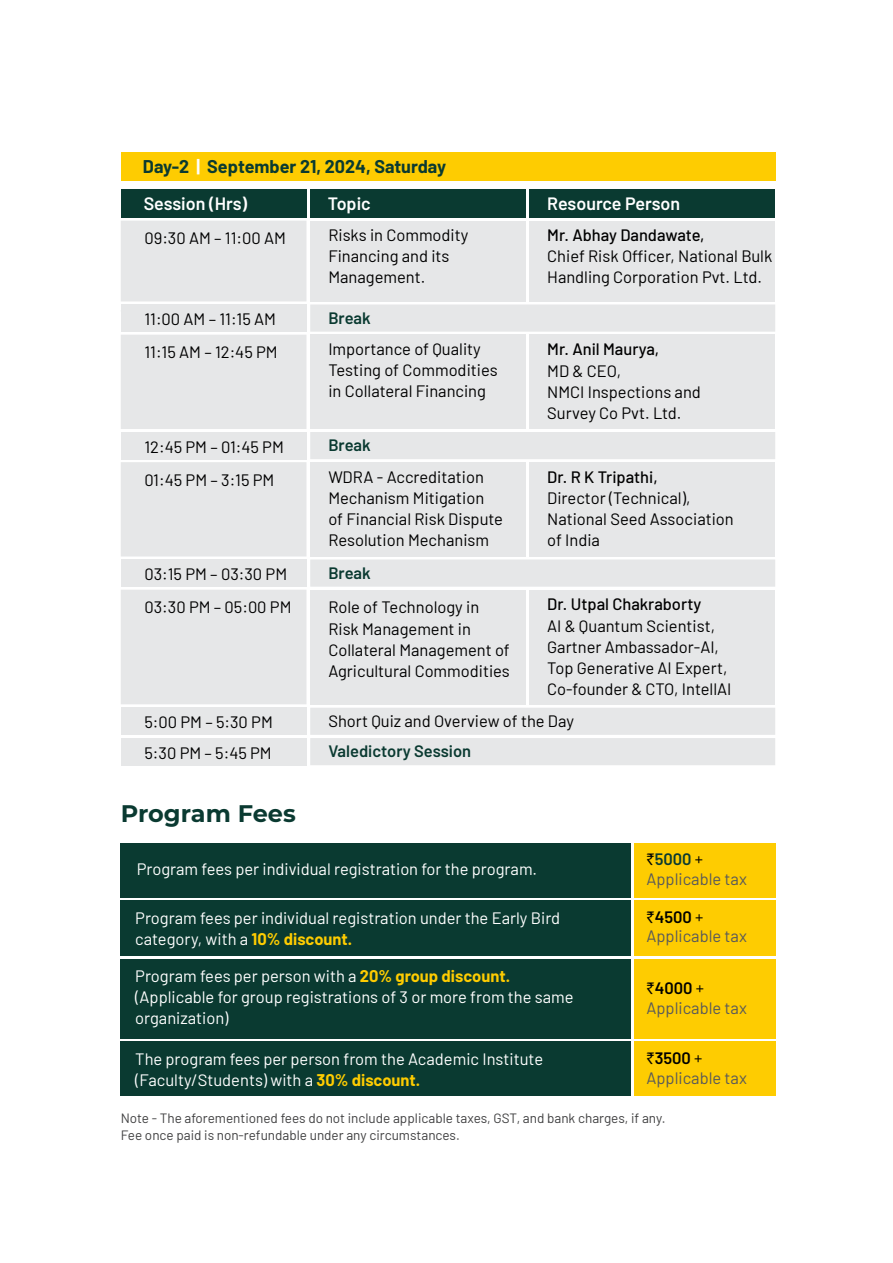
<style>
.page{position:relative;width:893px;height:1263px;background:#fff}
.page>*{position:absolute;margin:0;border:0;box-sizing:border-box;transform-origin:0 0}
.t1{font:700 24px "Montserrat";color:#0a3a31}
.t2{font:700 18px "Barlow";color:#0a3a31}
.t3{font:600 17.85px "Barlow";color:#fff}
.t4{font:16.5px/21px "Barlow";color:#000}
.t5{font:16.5px/21px "Barlow";color:#fff}
.t6{font:16.5px/19.5px "Barlow";color:#58595b}
.t7{font:500 16.5px "Barlow";color:#000}
.t8{font:600 16.5px "Barlow";color:#0a3a31}
.t9{font:13.5px/16.5px "Barlow";color:#404041}
.s1{color:#fff}
.s2{font-family:"Rupee";color:#000}
.s3{font-weight:600;color:#0a3a31}
.s4{color:#000}
.s5{font-weight:600;color:#000}
.s6{font-weight:700;color:#fecc01}
</style>
<div class="page">
<div style="left:121px;top:152px;width:654px;height:29px;background:#fecc01"></div>
<div style="left:121px;top:189px;width:185px;height:29px;background:#0a3a31"></div>
<div style="left:310px;top:189px;width:216px;height:29px;background:#0a3a31"></div>
<div style="left:530px;top:189px;width:245px;height:29px;background:#0a3a31"></div>
<div style="left:121px;top:221px;width:654px;height:544px;background:#e6e7e8"></div>
<div style="left:121px;top:843px;width:510px;height:54px;background:#0a3a31"></div>
<div style="left:121px;top:900px;width:510px;height:56px;background:#0a3a31"></div>
<div style="left:121px;top:959px;width:510px;height:79px;background:#0a3a31"></div>
<div style="left:121px;top:1041px;width:510px;height:55px;background:#0a3a31"></div>
<div style="left:634px;top:843px;width:141px;height:54px;background:#fecc01"></div>
<div style="left:634px;top:900px;width:141px;height:56px;background:#fecc01"></div>
<div style="left:634px;top:959px;width:141px;height:79px;background:#fecc01"></div>
<div style="left:634px;top:1041px;width:141px;height:55px;background:#fecc01"></div>
<p class="t2" style="left:143px;top:153px;width:305px">Day-2 <span class="s1">|</span> September 21, 2024, Saturday</p>
<p class="t3" style="left:144px;top:190px;width:105px">Session (Hrs)</p>
<p class="t3" style="left:328px;top:190px;width:44px">Topic</p>
<p class="t3" style="left:547px;top:190px;width:134px">Resource Person</p>
<p class="t4" style="left:144px;top:226px;width:143px">09:30 AM – 11:00 AM</p>
<p class="t4" style="left:328px;top:224px;width:142px">Risks in Commodity<br>Financing and its<br>Management.</p>
<p class="t7" style="left:547px;top:223px;width:159px">Mr. Abhay Dandawate,</p>
<p class="t4" style="left:547px;top:245px;width:227px">Chief Risk Officer, National Bulk<br>Handling Corporation Pvt. Ltd.</p>
<p class="t4" style="left:144px;top:307px;width:133px">11:00 AM – 11:15 AM</p>
<p class="t8" style="left:328px;top:306px;width:44px">Break</p>
<p class="t4" style="left:144px;top:341px;width:135px">11:15 AM – 12:45 PM</p>
<p class="t4" style="left:328px;top:338px;width:171px">Importance of Quality<br>Testing of Commodities in Collateral Financing</p>
<p class="t7" style="left:547px;top:337px;width:114px">Mr. Anil Maurya,</p>
<p class="t4" style="left:547px;top:359px;width:155px">MD &amp; CEO,<br>NMCI Inspections and<br>Survey Co Pvt. Ltd.</p>
<p class="t4" style="left:144px;top:435px;width:141px">12:45 PM – 01:45 PM</p>
<p class="t8" style="left:328px;top:433px;width:44px">Break</p>
<p class="t4" style="left:144px;top:468px;width:131px">01:45 PM – 3:15 PM</p>
<p class="t4" style="left:328px;top:465px;width:176px">WDRA - Accreditation<br>Mechanism Mitigation of Financial Risk Dispute<br>Resolution Mechanism</p>
<p class="t7" style="left:547px;top:465px;width:112px">Dr. R K Tripathi,</p>
<p class="t4" style="left:547px;top:486px;width:188px">Director (Technical),<br>National Seed Association of India</p>
<p class="t4" style="left:144px;top:562px;width:144px">03:15 PM – 03:30 PM</p>
<p class="t8" style="left:328px;top:561px;width:44px">Break</p>
<p class="t4" style="left:144px;top:595px;width:149px">03:30 PM – 05:00 PM</p>
<p class="t7" style="left:547px;top:592px;width:156px">Dr. Utpal Chakraborty</p>
<p class="t4" style="left:547px;top:614px;width:186px">AI &amp; Quantum Scientist,<br>Gartner Ambassador-AI,<br>Top Generative AI Expert,<br>Co-founder &amp; CTO, IntellAI</p>
<p class="t4" style="left:328px;top:596px;width:183px">Role of Technology in<br>Risk Management in<br>Collateral Management of<br>Agricultural Commodities</p>
<p class="t4" style="left:144px;top:710px;width:130px">5:00 PM – 5:30 PM</p>
<p class="t4" style="left:328px;top:709px;width:247px">Short Quiz and Overview of the Day</p>
<p class="t4" style="left:144px;top:741px;width:129px">5:30 PM – 5:45 PM</p>
<p class="t8" style="left:328px;top:739px;width:144px">Valedictory Session</p>
<h1 class="t1" style="left:121px;top:796px;width:176px">Program Fees</h1>
<p class="t6" style="left:646px;top:848px;width:102px"><span class="s2">`</span><span class="s3">5000</span> <span class="s4">+<br></span>Applicable tax</p>
<p class="t6" style="left:646px;top:906px;width:102px"><span class="s2">`</span><span class="s5">4500</span> <span class="s4">+<br></span>Applicable tax</p>
<p class="t6" style="left:646px;top:977px;width:102px"><span class="s2">`</span><span class="s5">4000</span> <span class="s4">+<br></span>Applicable tax</p>
<p class="t6" style="left:646px;top:1047px;width:102px"><span class="s2">`</span><span class="s5">3500</span> <span class="s4">+<br></span>Applicable tax</p>
<p class="t9" style="left:121px;top:1109px;width:546px">Note - The aforementioned fees do not include applicable taxes, GST, and bank charges, if any.<br>Fee once paid is non-refundable under any circumstances.</p>
<p class="t5" style="left:137px;top:857px;width:402px">Program fees per individual registration for the program.</p>
<p class="t5" style="left:135px;top:906px;width:426px">Program fees per individual registration under the Early Bird category, with a <span class="s6">10% discount.</span></p>
<p class="t5" style="left:135px;top:964px;width:440px">Program fees per person with a <span class="s6">20% group discount. </span>(Applicable for group registrations of 3 or more from the same organization)</p>
<p class="t5" style="left:135px;top:1047px;width:409px">The program fees per person from the Academic Institute (Faculty/Students) with a <span class="s6">30% discount.</span></p>
</div>
